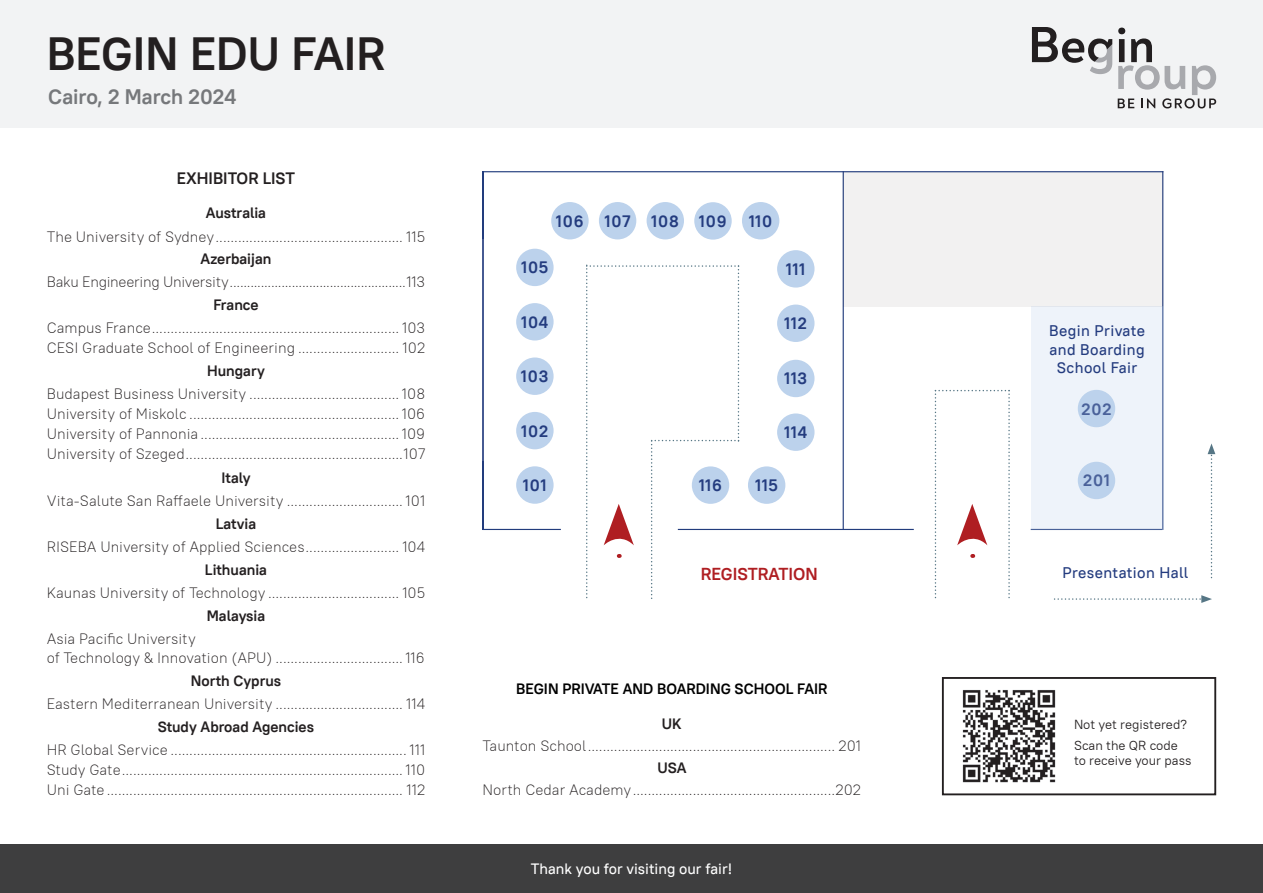
<style>
.page{position:relative;width:1263px;height:893px;background:#fff}
.page>*{position:absolute;margin:0;border:0;box-sizing:border-box;transform-origin:0 0}
.t1{font:700 46.5px "PT Root UI";color:#231f20}
.t2{font:700 21px "PT Root UI";color:#76787b}
.t3{font:700 17.25px "PT Root UI";color:#af1e22}
.t4{font:700 16.5px "PT Root UI";letter-spacing:.05em;color:#243c7f}
.ZAG_1{font:700 16.5px "PT Root UI";color:#231f20}
.t5{font:500 15.45px "PT Root UI";letter-spacing:.025em;color:#243c7f}
.University{font:300 15px/18.8px "PT Root UI";color:#231f20}
.Country{font:700 15px "PT Root UI";color:#231f20}
.University-2{font:300 15px "PT Root UI";letter-spacing:-.02em;color:#231f20}
.ZAG_1-2{font:700 15px "PT Root UI";color:#000}
.t6{font:500 15px "PT Root UI";color:#fff}
.t7{font:13.2px "PT Root UI";color:#231f20}
</style>
<div class="page">
<div style="left:0;top:0;width:1263px;height:128px;background:#f2f3f4"></div>
<svg style="left:1118px;top:28px;width:98px;height:80px"></svg>
<svg style="left:1032px;top:27px;width:80px;height:47px"></svg>
<div style="left:0;top:844px;width:1263px;height:49px;background:#3e3e3f"></div>
<img style="left:962px;top:690px;width:94px;height:93px">
<div style="left:942px;top:677px;width:274px;height:118px;border:2px solid #231f20"></div>
<hr style="left:483px;top:171px;width:680px;height:1px;background:#223c7d">
<hr style="left:1162px;top:171px;width:1px;height:359px;background:#223c7d">
<hr style="left:843px;top:171px;width:1px;height:359px;background:#223c7d">
<hr style="left:483px;top:171px;width:1px;height:359px;background:#223c7d">
<hr style="left:483px;top:529px;width:78px;height:1px;background:#223c7d">
<hr style="left:678px;top:529px;width:236px;height:1px;background:#223c7d">
<svg style="left:586px;top:265px;width:153px;height:334px"></svg>
<svg style="left:935px;top:390px;width:75px;height:208px"></svg>
<svg style="left:1054px;top:595px;width:158px;height:8px"></svg>
<svg style="left:1207px;top:443px;width:8px;height:135px"></svg>
<hr style="left:483px;top:240px;width:1px;height:221px;background:#465a92">
<div style="left:516px;top:466px;width:38px;height:38px;background:#bcd2ec;border-radius:50%"></div>
<div style="left:777px;top:250px;width:37px;height:38px;background:#bcd2ec;border-radius:50%"></div>
<div style="left:777px;top:305px;width:37px;height:37px;background:#bcd2ec;border-radius:50%"></div>
<div style="left:777px;top:360px;width:37px;height:37px;background:#bcd2ec;border-radius:50%"></div>
<div style="left:777px;top:413px;width:37px;height:38px;background:#bcd2ec;border-radius:50%"></div>
<div style="left:748px;top:466px;width:37px;height:38px;background:#bcd2ec;border-radius:50%"></div>
<div style="left:692px;top:466px;width:37px;height:38px;background:#bcd2ec;border-radius:50%"></div>
<div style="left:516px;top:412px;width:38px;height:37px;background:#bcd2ec;border-radius:50%"></div>
<div style="left:742px;top:202px;width:37px;height:37px;background:#bcd2ec;border-radius:50%"></div>
<div style="left:516px;top:357px;width:38px;height:38px;background:#bcd2ec;border-radius:50%"></div>
<div style="left:694px;top:202px;width:38px;height:38px;background:#bcd2ec;border-radius:50%"></div>
<div style="left:516px;top:303px;width:38px;height:37px;background:#bcd2ec;border-radius:50%"></div>
<div style="left:647px;top:202px;width:37px;height:37px;background:#bcd2ec;border-radius:50%"></div>
<div style="left:516px;top:249px;width:38px;height:37px;background:#bcd2ec;border-radius:50%"></div>
<div style="left:551px;top:202px;width:38px;height:37px;background:#bcd2ec;border-radius:50%"></div>
<div style="left:599px;top:202px;width:37px;height:37px;background:#bcd2ec;border-radius:50%"></div>
<svg style="left:1031px;top:307px;width:132px;height:223px;background:#e8eef7"></svg>
<div style="left:844px;top:172px;width:319px;height:134px;background:#f2f1f1"></div>
<h1 class="t1" style="left:47px;top:24px;width:340px">BEGIN EDU FAIR</h1>
<h2 class="t2" style="left:48px;top:83px;width:189px">Cairo, 2 March 2024</h2>
<p class="ZAG_1" style="left:177px;top:168px;width:120px">EXHIBITOR LIST</p>
<p class="Country" style="left:206px;top:204px;width:62px">Australia</p>
<p class="University" style="left:47px;top:227px;width:380px">The University of Sydney.................................................. 115</p>
<p class="Country" style="left:201px;top:249px;width:72px">Azerbaijan</p>
<p class="University-2" style="left:47px;top:272px;width:380px">Baku Engineering University...................................................113</p>
<p class="Country" style="left:213px;top:295px;width:47px">France</p>
<p class="University" style="left:47px;top:318px;width:380px">Campus France.................................................................. 103</p>
<p class="University" style="left:47px;top:338px;width:380px">CESI Graduate School of Engineering ........................... 102</p>
<p class="Country" style="left:207px;top:361px;width:59px">Hungary</p>
<p class="University" style="left:47px;top:384px;width:380px">Budapest Business University ........................................ 108</p>
<p class="University" style="left:47px;top:404px;width:380px">University of Miskolc ........................................................ 106</p>
<p class="University" style="left:47px;top:425px;width:380px">University of Pannonia ..................................................... 109</p>
<p class="University" style="left:47px;top:445px;width:380px">University of Szeged..........................................................107</p>
<p class="Country" style="left:221px;top:468px;width:31px">Italy</p>
<p class="University" style="left:47px;top:491px;width:380px">Vita-Salute San Raffaele University ............................... 101</p>
<p class="Country" style="left:216px;top:514px;width:42px">Latvia</p>
<p class="University" style="left:47px;top:537px;width:380px">RISEBA University of Applied Sciences......................... 104</p>
<p class="Country" style="left:205px;top:560px;width:64px">Lithuania</p>
<p class="University" style="left:47px;top:583px;width:380px">Kaunas University of Technology ................................... 105</p>
<p class="Country" style="left:207px;top:606px;width:60px">Malaysia</p>
<p class="University" style="left:47px;top:629px;width:380px">Asia Pacific University<br>of Technology &amp; Innovation (APU) .................................. 116</p>
<p class="Country" style="left:191px;top:671px;width:92px">North Cyprus</p>
<p class="University" style="left:47px;top:694px;width:380px">Eastern Mediterranean University .................................. 114</p>
<p class="Country" style="left:158px;top:717px;width:158px">Study Abroad Agencies</p>
<p class="University" style="left:47px;top:740px;width:380px">HR Global Service ............................................................... 111</p>
<p class="University" style="left:47px;top:760px;width:380px">Study Gate........................................................................... 110</p>
<p class="University" style="left:47px;top:780px;width:380px">Uni Gate ............................................................................... 112</p>
<p class="t4" style="left:556px;top:210px;width:29px">106</p>
<p class="t4" style="left:605px;top:210px;width:27px">107</p>
<p class="t4" style="left:652px;top:210px;width:29px">108</p>
<p class="t4" style="left:699px;top:211px;width:29px">109</p>
<p class="t4" style="left:749px;top:210px;width:25px">110</p>
<p class="t4" style="left:521px;top:257px;width:28px">105</p>
<p class="t4" style="left:786px;top:258px;width:21px">111</p>
<p class="t4" style="left:521px;top:311px;width:28px">104</p>
<p class="t4" style="left:785px;top:313px;width:24px">112</p>
<p class="t4" style="left:521px;top:366px;width:29px">103</p>
<p class="t4" style="left:784px;top:368px;width:24px">113</p>
<p class="t4" style="left:521px;top:420px;width:28px">102</p>
<p class="t4" style="left:784px;top:422px;width:24px">114</p>
<p class="t4" style="left:523px;top:475px;width:25px">101</p>
<p class="t4" style="left:699px;top:475px;width:25px">116</p>
<p class="t4" style="left:755px;top:475px;width:24px">115</p>
<p class="t3" style="left:701px;top:563px;width:119px">REGISTRATION</p>
<p class="ZAG_1-2" style="left:516px;top:679px;width:313px">BEGIN PRIVATE AND BOARDING SCHOOL FAIR</p>
<p class="Country" style="left:662px;top:714px;width:21px">UK</p>
<p class="University" style="left:483px;top:736px;width:380px">Taunton School.................................................................. 201</p>
<p class="Country" style="left:657px;top:758px;width:31px">USA</p>
<p class="University" style="left:483px;top:780px;width:380px">North Cedar Academy......................................................202</p>
<p class="t6" style="left:531px;top:859px;width:203px">Thank you for visiting our fair!</p>
<p class="t5" style="left:1049px;top:321px;width:98px">Begin Private</p>
<p class="t5" style="left:1049px;top:339px;width:97px">and Boarding</p>
<p class="t5" style="left:1057px;top:358px;width:82px">School Fair</p>
<p class="t4" style="left:1081px;top:398px;width:31px">202</p>
<p class="t4" style="left:1083px;top:470px;width:28px">201</p>
<p class="t5" style="left:1062px;top:563px;width:127px">Presentation Hall</p>
<p class="t7" style="left:1074px;top:715px;width:114px">Not yet registered?</p>
<p class="t7" style="left:1074px;top:736px;width:105px">Scan the QR code</p>
<p class="t7" style="left:1074px;top:752px;width:119px">to receive your pass</p>
</div>
